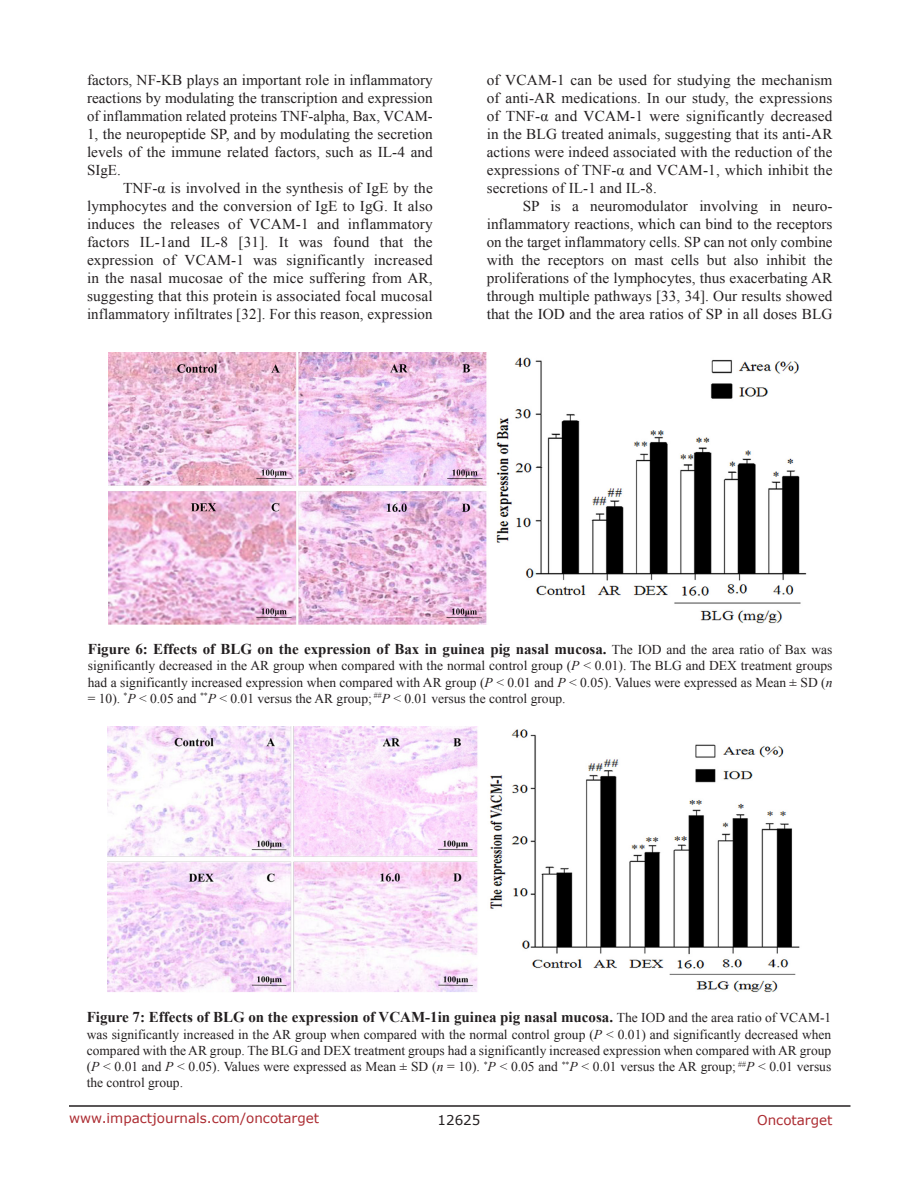
<style>
.page{position:relative;width:918px;height:1188px;background:#fff}
.page>*{position:absolute;margin:0;border:0;box-sizing:border-box;transform-origin:0 0}
.BodyText{font:15px/18px "Times New Roman";letter-spacing:.005em;color:#231f20;text-align:justify}
.FigureText{font:700 15px "Times New Roman";color:#231f20}
.FigureText-2{font:13.5px/16.2px "Times New Roman";color:#231f20;text-align:justify}
.t1{font:13.5px "Verdana";color:#ac2b31}
.t2{font:13.5px "Verdana";color:#231f20}
.s1{font-weight:400;font-size:13.5px}
.s2{font-style:italic}
</style>
<div class="page">
<hr style="left:69px;top:1105px;width:781px;height:2px;background:#231f20">
<img style="left:109px;top:352px;width:698px;height:272px">
<img style="left:108px;top:726px;width:692px;height:266px">
<p class="BodyText" style="left:87px;top:71px;width:347px">factors, NF-KB plays an important role in inflammatory reactions by modulating the transcription and expression of inflammation related proteins TNF-alpha, Bax, VCAM-1, the neuropeptide SP, and by modulating the secretion levels of the immune related factors, such as IL-4 and SIgE.</p>
<p class="BodyText" style="left:87px;top:179px;width:347px;text-indent:36px">TNF-α is involved in the synthesis of IgE by the lymphocytes and the conversion of IgE to IgG. It also induces the releases of VCAM-1 and inflammatory factors IL-1and IL-8 [31]. It was found that the expression of VCAM-1 was significantly increased in the nasal mucosae of the mice suffering from AR, suggesting that this protein is associated focal mucosal inflammatory infiltrates [32]. For this reason, expression</p>
<p class="BodyText" style="left:487px;top:71px;width:347px">of VCAM-1 can be used for studying the mechanism of anti-AR medications. In our study, the expressions of TNF-α and VCAM-1 were significantly decreased in the BLG treated animals, suggesting that its anti-AR actions were indeed associated with the reduction of the expressions of TNF-α and VCAM-1, which inhibit the secretions of IL-1 and IL-8.</p>
<p class="BodyText" style="left:487px;top:197px;width:347px;text-indent:36px">SP is a neuromodulator involving in neuro&shy;inflammatory reactions, which can bind to the receptors on the target inflammatory cells. SP can not only combine with the receptors on mast cells but also inhibit the proliferations of the lymphocytes, thus exacerbating AR through multiple pathways [33, 34]. Our results showed that the IOD and the area ratios of SP in all doses BLG</p>
<p class="FigureText" style="left:88px;top:639px;width:746px">Figure 6: Effects of BLG on the expression of Bax in guinea pig nasal mucosa. <span class="s1">The IOD and the area ratio of Bax was</span></p>
<p class="FigureText-2" style="left:88px;top:658px;width:746px">significantly decreased in the AR group when compared with the normal control group (<span class="s2">P</span> &lt; 0.01). The BLG and DEX treatment groups had a significantly increased expression when compared with AR group (<span class="s2">P</span> &lt; 0.01 and <span class="s2">P</span> &lt; 0.05). Values were expressed as Mean ± SD (<span class="s2">n </span>= 10). <sup>*</sup><span class="s2">P</span> &lt; 0.05 and <sup>**</sup><span class="s2">P</span> &lt; 0.01 versus the AR group; <sup>##</sup><span class="s2">P</span> &lt; 0.01 versus the control group.</p>
<p class="FigureText" style="left:87px;top:1007px;width:746px">Figure 7: Effects of BLG on the expression of VCAM-1in guinea pig nasal mucosa. <span class="s1">The IOD and the area ratio of VCAM-1</span></p>
<p class="FigureText-2" style="left:87px;top:1026px;width:746px">was significantly increased in the AR group when compared with the normal control group (<span class="s2">P</span> &lt; 0.01) and significantly decreased when compared with the AR group. The BLG and DEX treatment groups had a significantly increased expression when compared with AR group (<span class="s2">P</span> &lt; 0.01 and <span class="s2">P</span> &lt; 0.05). Values were expressed as Mean ± SD (<span class="s2">n</span> = 10). <sup>*</sup><span class="s2">P</span> &lt; 0.05 and <sup>**</sup><span class="s2">P</span> &lt; 0.01 versus the AR group; <sup>##</sup><span class="s2">P</span> &lt; 0.01 versus the control group.</p>
<p class="t1" style="left:69px;top:1109px;width:252px">www.impactjournals.com/oncotarget</p>
<p class="t2" style="left:438px;top:1111px;width:44px">12625</p>
<p class="t1" style="left:757px;top:1111px;width:77px">Oncotarget</p>
</div>
